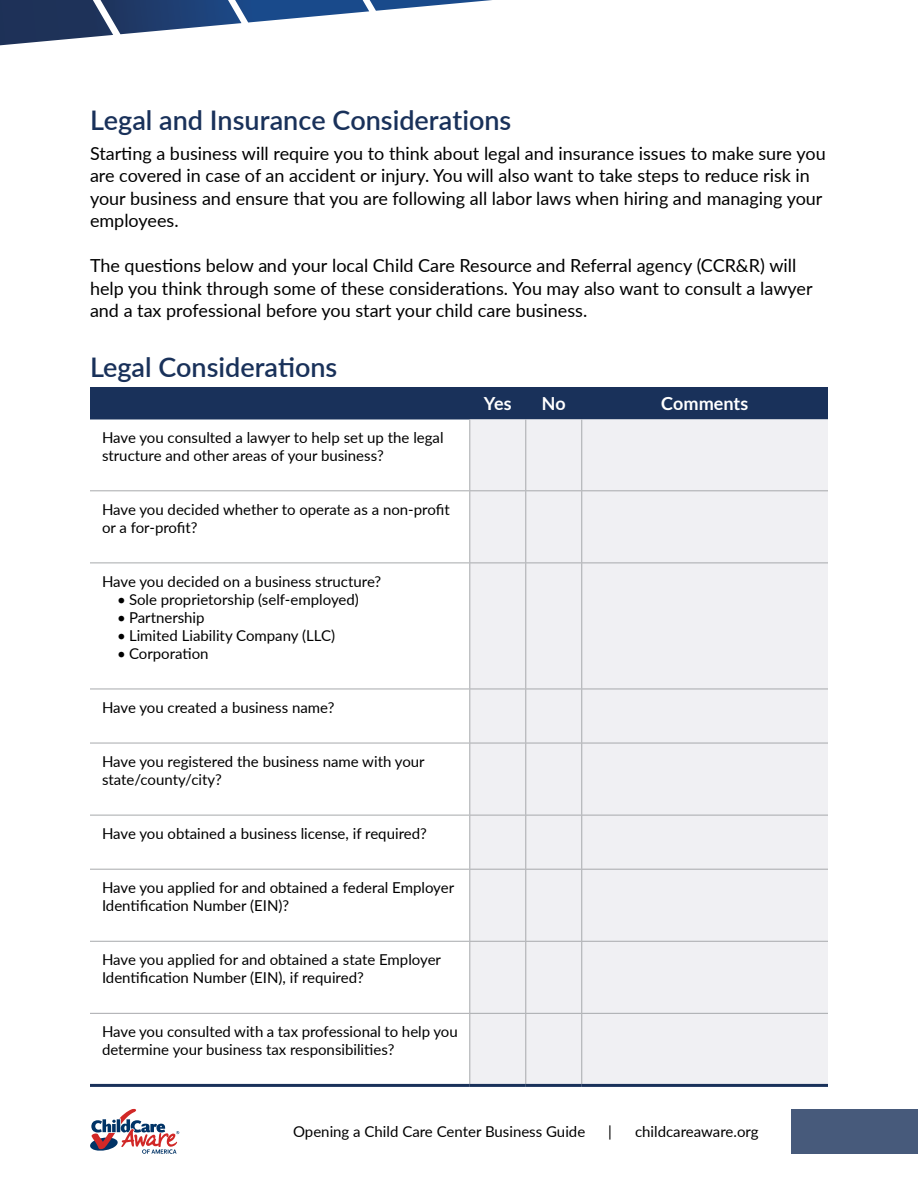
<style>
.page{position:relative;width:918px;height:1188px;background:#fff}
.page>*{position:absolute;margin:0;border:0;box-sizing:border-box;transform-origin:0 0}
.Resource_Subheader{font:600 27px "Lato";color:#19315a}
.Resource_Subheader-2{font:18px/22.5px "Lato";color:#000}
.Table_Header{font:700 18px "Lato";color:#fff}
.Table_Text{font:15px/18px "Lato";color:#000}
</style>
<div class="page">
<div style="left:792px;top:1109px;width:126px;height:45px;background:#475a7b"></div>
<svg style="left:90px;top:1109px;width:89px;height:45px"></svg>
<svg style="left:0;top:0;width:492px;height:46px"></svg>
<div style="left:90px;top:387px;width:738px;height:32px;background:#19315a"></div>
<div style="left:470px;top:419px;width:358px;height:665px;background:#f0f0f3"></div>
<hr style="left:469px;top:419px;width:1px;height:71px;background:#a7a9ac">
<hr style="left:525px;top:419px;width:1px;height:71px;background:#a7a9ac">
<hr style="left:581px;top:419px;width:1px;height:71px;background:#a7a9ac">
<hr style="left:90px;top:490px;width:380px;height:1px;background:#a7a9ac">
<hr style="left:470px;top:490px;width:56px;height:1px;background:#a7a9ac">
<hr style="left:469px;top:491px;width:1px;height:72px;background:#a7a9ac">
<hr style="left:526px;top:490px;width:56px;height:1px;background:#a7a9ac">
<hr style="left:525px;top:491px;width:1px;height:72px;background:#a7a9ac">
<hr style="left:582px;top:490px;width:246px;height:1px;background:#a7a9ac">
<hr style="left:581px;top:491px;width:1px;height:72px;background:#a7a9ac">
<hr style="left:90px;top:563px;width:380px;height:1px;background:#a7a9ac">
<hr style="left:470px;top:563px;width:56px;height:1px;background:#a7a9ac">
<hr style="left:469px;top:563px;width:1px;height:126px;background:#a7a9ac">
<hr style="left:526px;top:563px;width:56px;height:1px;background:#a7a9ac">
<hr style="left:525px;top:563px;width:1px;height:126px;background:#a7a9ac">
<hr style="left:582px;top:563px;width:246px;height:1px;background:#a7a9ac">
<hr style="left:581px;top:563px;width:1px;height:126px;background:#a7a9ac">
<hr style="left:90px;top:689px;width:380px;height:1px;background:#a7a9ac">
<hr style="left:470px;top:689px;width:56px;height:1px;background:#a7a9ac">
<hr style="left:469px;top:689px;width:1px;height:54px;background:#a7a9ac">
<hr style="left:526px;top:689px;width:56px;height:1px;background:#a7a9ac">
<hr style="left:525px;top:689px;width:1px;height:54px;background:#a7a9ac">
<hr style="left:582px;top:689px;width:246px;height:1px;background:#a7a9ac">
<hr style="left:581px;top:689px;width:1px;height:54px;background:#a7a9ac">
<hr style="left:90px;top:743px;width:380px;height:1px;background:#a7a9ac">
<hr style="left:470px;top:743px;width:56px;height:1px;background:#a7a9ac">
<hr style="left:469px;top:743px;width:1px;height:72px;background:#a7a9ac">
<hr style="left:526px;top:743px;width:56px;height:1px;background:#a7a9ac">
<hr style="left:525px;top:743px;width:1px;height:72px;background:#a7a9ac">
<hr style="left:582px;top:743px;width:246px;height:1px;background:#a7a9ac">
<hr style="left:581px;top:743px;width:1px;height:72px;background:#a7a9ac">
<hr style="left:90px;top:815px;width:380px;height:1px;background:#a7a9ac">
<hr style="left:470px;top:815px;width:56px;height:1px;background:#a7a9ac">
<hr style="left:469px;top:815px;width:1px;height:54px;background:#a7a9ac">
<hr style="left:526px;top:815px;width:56px;height:1px;background:#a7a9ac">
<hr style="left:525px;top:815px;width:1px;height:54px;background:#a7a9ac">
<hr style="left:582px;top:815px;width:246px;height:1px;background:#a7a9ac">
<hr style="left:581px;top:815px;width:1px;height:54px;background:#a7a9ac">
<hr style="left:90px;top:869px;width:380px;height:1px;background:#a7a9ac">
<hr style="left:470px;top:869px;width:56px;height:1px;background:#a7a9ac">
<hr style="left:469px;top:870px;width:1px;height:71px;background:#a7a9ac">
<hr style="left:526px;top:869px;width:56px;height:1px;background:#a7a9ac">
<hr style="left:525px;top:870px;width:1px;height:71px;background:#a7a9ac">
<hr style="left:582px;top:869px;width:246px;height:1px;background:#a7a9ac">
<hr style="left:581px;top:870px;width:1px;height:71px;background:#a7a9ac">
<hr style="left:90px;top:941px;width:380px;height:1px;background:#a7a9ac">
<hr style="left:470px;top:941px;width:56px;height:1px;background:#a7a9ac">
<hr style="left:469px;top:942px;width:1px;height:71px;background:#a7a9ac">
<hr style="left:526px;top:941px;width:56px;height:1px;background:#a7a9ac">
<hr style="left:525px;top:942px;width:1px;height:71px;background:#a7a9ac">
<hr style="left:582px;top:941px;width:246px;height:1px;background:#a7a9ac">
<hr style="left:581px;top:942px;width:1px;height:71px;background:#a7a9ac">
<hr style="left:90px;top:1013px;width:380px;height:1px;background:#a7a9ac">
<hr style="left:470px;top:1013px;width:56px;height:1px;background:#a7a9ac">
<hr style="left:469px;top:1014px;width:1px;height:70px;background:#a7a9ac">
<hr style="left:526px;top:1013px;width:56px;height:1px;background:#a7a9ac">
<hr style="left:525px;top:1014px;width:1px;height:70px;background:#a7a9ac">
<hr style="left:582px;top:1013px;width:246px;height:1px;background:#a7a9ac">
<hr style="left:581px;top:1014px;width:1px;height:70px;background:#a7a9ac">
<hr style="left:90px;top:1084px;width:380px;height:3px;background:#19315a">
<hr style="left:470px;top:1084px;width:56px;height:3px;background:#19315a">
<hr style="left:526px;top:1084px;width:56px;height:3px;background:#19315a">
<hr style="left:582px;top:1084px;width:246px;height:3px;background:#19315a">
<p class="Resource_Subheader" style="left:90px;top:100px;width:423px">Legal and Insurance Considerations</p>
<p class="Resource_Subheader-2" style="left:90px;top:141px;width:737px">Starting a business will require you to think about legal and insurance issues to make sure you are covered in case of an accident or injury. You will also want to take steps to reduce risk in your business and ensure that you are following all labor laws when hiring and managing your employees.</p>
<p class="Resource_Subheader-2" style="left:90px;top:254px;width:724px">The questions below and your local Child Care Resource and Referral agency (CCR&amp;R) will help you think through some of these considerations. You may also want to consult a lawyer and a tax professional before you start your child care business.</p>
<p class="Resource_Subheader" style="left:90px;top:347px;width:249px">Legal Considerations</p>
<p class="Table_Header" style="left:484px;top:394px;width:29px">Yes</p>
<p class="Table_Header" style="left:542px;top:394px;width:25px">No</p>
<p class="Table_Header" style="left:661px;top:394px;width:89px">Comments</p>
<p class="Table_Text" style="left:102px;top:428px;width:343px">Have you consulted a lawyer to help set up the legal structure and other areas of your business?</p>
<p class="Table_Text" style="left:102px;top:500px;width:349px">Have you decided whether to operate as a non-profit or a for-profit?</p>
<p class="Table_Text" style="left:102px;top:572px;width:281px">Have you decided on a business structure?</p>
<p class="Table_Text" style="left:117px;top:590px;width:243px">• Sole proprietorship (self-employed)</p>
<p class="Table_Text" style="left:117px;top:608px;width:89px">• Partnership</p>
<p class="Table_Text" style="left:117px;top:626px;width:220px">• Limited Liability Company (LLC)</p>
<p class="Table_Text" style="left:117px;top:644px;width:93px">• Corporation</p>
<p class="Table_Text" style="left:102px;top:698px;width:234px">Have you created a business name?</p>
<p class="Table_Text" style="left:102px;top:752px;width:324px">Have you registered the business name with your state/county/city?</p>
<p class="Table_Text" style="left:102px;top:824px;width:326px">Have you obtained a business license, if required?</p>
<p class="Table_Text" style="left:102px;top:878px;width:354px">Have you applied for and obtained a federal Employer<br>Identification Number (EIN)?</p>
<p class="Table_Text" style="left:102px;top:950px;width:341px">Have you applied for and obtained a state Employer<br>Identification Number (EIN), if required?</p>
<p class="Table_Text" style="left:102px;top:1022px;width:357px">Have you consulted with a tax professional to help you determine your business tax responsibilities?</p>
<p class="Table_Text" style="left:293px;top:1122px;width:294px">Opening a Child Care Center Business Guide</p>
<p class="Table_Text" style="left:608px;top:1122px;width:5px">|</p>
<p class="Table_Text" style="left:635px;top:1122px;width:125px">childcareaware.org</p>
</div>
